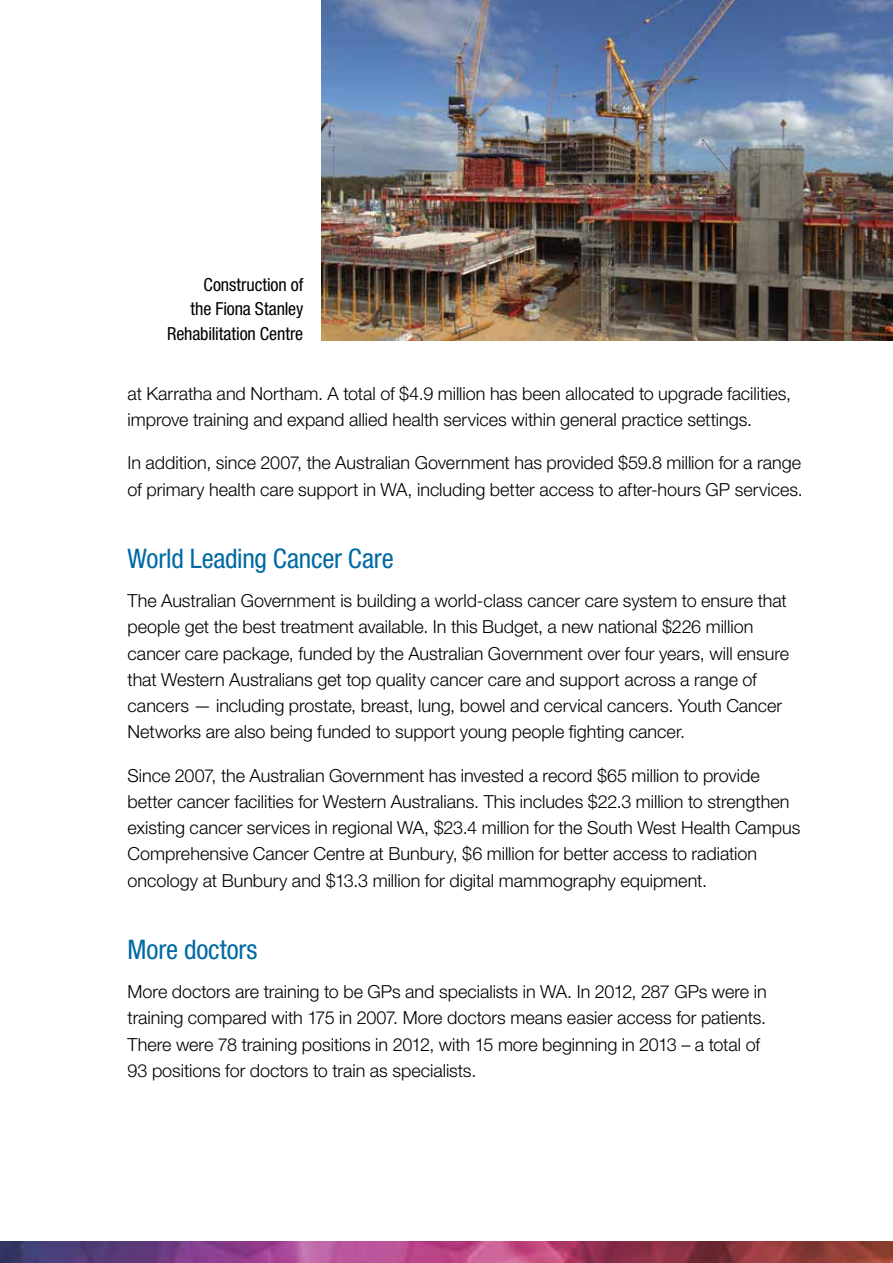
<style>
.page{position:relative;width:893px;height:1263px;background:#fff}
.page>*{position:absolute;margin:0;border:0;box-sizing:border-box;transform-origin:0 0}
.Heading_2_Blue{font:condensed 27px "Helvetica Neue LT Std";letter-spacing:-.005em;color:#0069a4}
.Heading_1{font:300 18px/26.2px "Helvetica Neue LT Std";color:#000}
.Image_Caption{font:condensed 18px/24.8px "Helvetica Neue LT Std";letter-spacing:-.005em;color:#000;text-align:right}
</style>
<div class="page">
<img style="left:0;top:1242px;width:893px;height:21px">
<img style="left:321px;top:0;width:572px;height:340px">
<p class="Image_Caption" style="left:167px;top:272px;width:138px">Construction of<br>the Fiona Stanley<br>Rehabilitation Centre</p>
<p class="Heading_1" style="left:128px;top:380px;width:665px">at Karratha and Northam. A total of $4.9 million has been allocated to upgrade facilities, improve training and expand allied health services within general practice settings.</p>
<p class="Heading_1" style="left:128px;top:449px;width:677px">In addition, since 2007, the Australian Government has provided $59.8 million for a range of primary health care support in WA, including better access to after-hours GP services.</p>
<p class="Heading_2_Blue" style="left:128px;top:543px;width:268px">World Leading Cancer Care</p>
<p class="Heading_1" style="left:128px;top:587px;width:663px">The Australian Government is building a world-class cancer care system to ensure that people get the best treatment available. In this Budget, a new national $226 million cancer care package, funded by the Australian Government over four years, will ensure that Western Australians get top quality cancer care and support across a range of cancers — including prostate, breast, lung, bowel and cervical cancers. Youth Cancer Networks are also being funded to support young people fighting cancer.</p>
<p class="Heading_1" style="left:128px;top:762px;width:674px">Since 2007, the Australian Government has invested a record $65 million to provide better cancer facilities for Western Australians. This includes $22.3 million to strengthen existing cancer services in regional WA, $23.4 million for the South West Health Campus Comprehensive Cancer Centre at Bunbury, $6 million for better access to radiation oncology at Bunbury and $13.3 million for digital mammography equipment.</p>
<p class="Heading_2_Blue" style="left:128px;top:934px;width:132px">More doctors</p>
<p class="Heading_1" style="left:128px;top:978px;width:641px">More doctors are training to be GPs and specialists in WA. In 2012, 287 GPs were in training compared with 175 in 2007. More doctors means easier access for patients.<br>There were 78 training positions in 2012, with 15 more beginning in 2013 – a total of 93 positions for doctors to train as specialists.</p>
</div>
